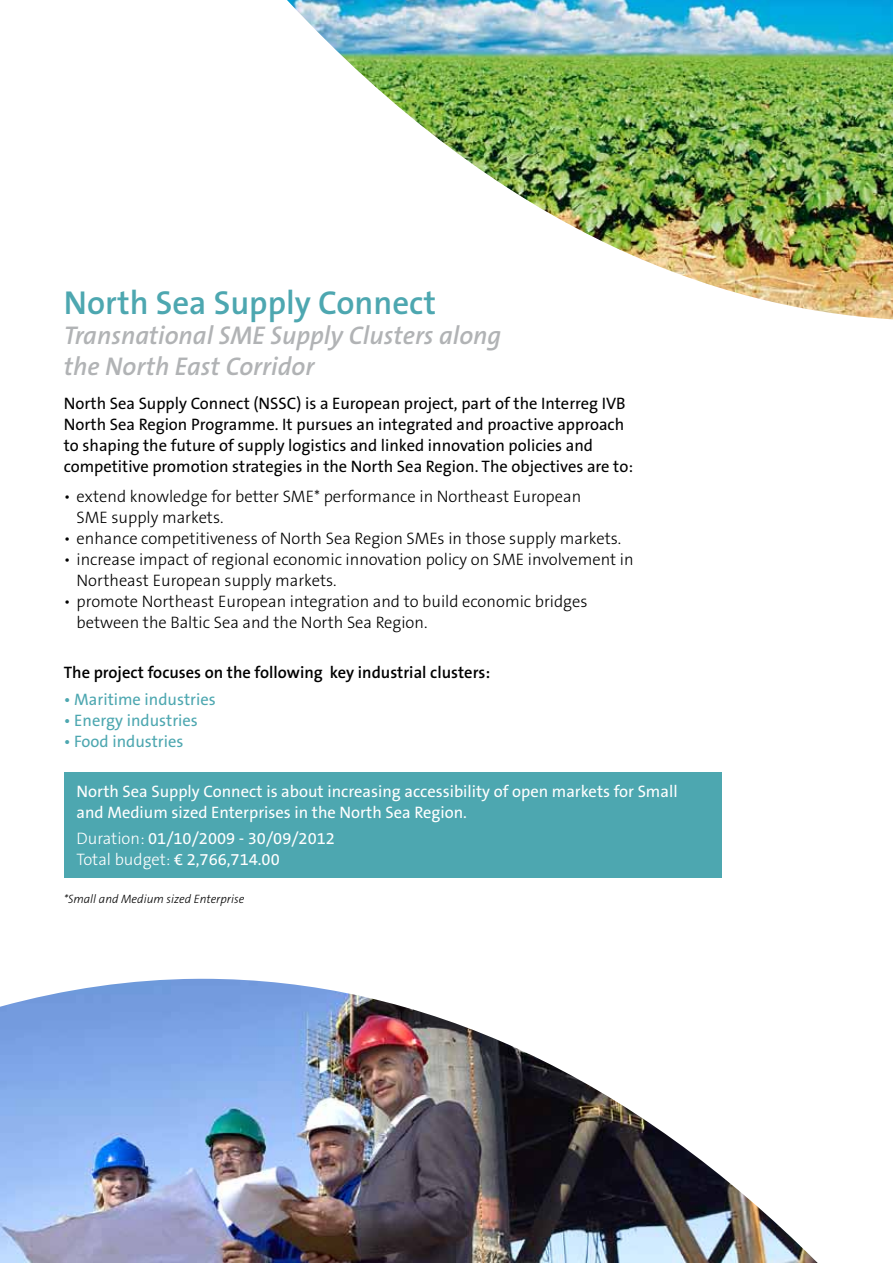
<style>
.page{position:relative;width:893px;height:1263px;background:#fff}
.page>*{position:absolute;margin:0;border:0;box-sizing:border-box;transform-origin:0 0}
.t1{font:600 33.3px "The Sans B6";color:#4da7b0}
.t2{font:italic 600 25.8px/30.6px "The Sans B6";color:#b1b3b5}
.t3{font:300 16.65px/21px "The Sans B3";color:#000}
.t4{font:16.65px/21px "The Sans B5 Plain";color:#000}
.t5{font:16.65px/21px "The Sans B5 Plain";color:#fff}
.t6{font:600 16.65px "The Sans B6";color:#000}
.t7{font:16.65px "The Sans B5 Plain";color:#4da7b0}
.t8{font:italic 300 12.15px "The Sans B3";color:#000}
.s1{font-family:"The Sans B3";font-weight:300}
</style>
<div class="page">
<img style="left:287px;top:0;width:606px;height:319px">
<img style="left:0;top:979px;width:818px;height:284px">
<div style="left:64px;top:772px;width:658px;height:106px;background:#4da7b0"></div>
<h1 class="t1" style="left:64px;top:284px;width:374px">North Sea Supply Connect</h1>
<h2 class="t2" style="left:64px;top:321px;width:439px">Transnational SME Supply Clusters along the North East Corridor</h2>
<p class="t4" style="left:64px;top:394px;width:571px">North Sea Supply Connect (NSSC) is a European project, part of the Interreg IVB North Sea Region Programme. It pursues an integrated and proactive approach to shaping the future of supply logistics and linked innovation policies and competitive promotion strategies in the North Sea Region. The objectives are to:</p>
<p class="t3" style="left:77px;top:487px;width:506px;text-indent:-13px">• extend knowledge for better SME* performance in Northeast European<br>SME supply markets.</p>
<p class="t3" style="left:64px;top:529px;width:559px">• enhance competitiveness of North Sea Region SMEs in those supply markets.</p>
<p class="t3" style="left:77px;top:550px;width:559px;text-indent:-13px">• increase impact of regional economic innovation policy on SME involvement in<br>Northeast European supply markets.</p>
<p class="t3" style="left:77px;top:592px;width:512px;text-indent:-13px">• promote Northeast European integration and to build economic bridges between the Baltic Sea and the North Sea Region.</p>
<p class="t6" style="left:64px;top:664px;width:428px">The project focuses on the following key industrial clusters:</p>
<p class="t7" style="left:64px;top:691px;width:153px">• Maritime industries</p>
<p class="t7" style="left:64px;top:712px;width:136px">• Energy industries</p>
<p class="t7" style="left:64px;top:733px;width:121px">• Food industries</p>
<p class="t5" style="left:77px;top:782px;width:603px">North Sea Supply Connect is about increasing accessibility of open markets for Small and Medium sized Enterprises in the North Sea Region.</p>
<p class="t5" style="left:77px;top:828px;width:260px"><span class="s1">Duration:</span> 01/10/2009 - 30/09/2012<br><span class="s1">Total budget:</span> € 2,766,714.00</p>
<p class="t8" style="left:64px;top:892px;width:182px">*Small and Medium sized Enterprise</p>
</div>
